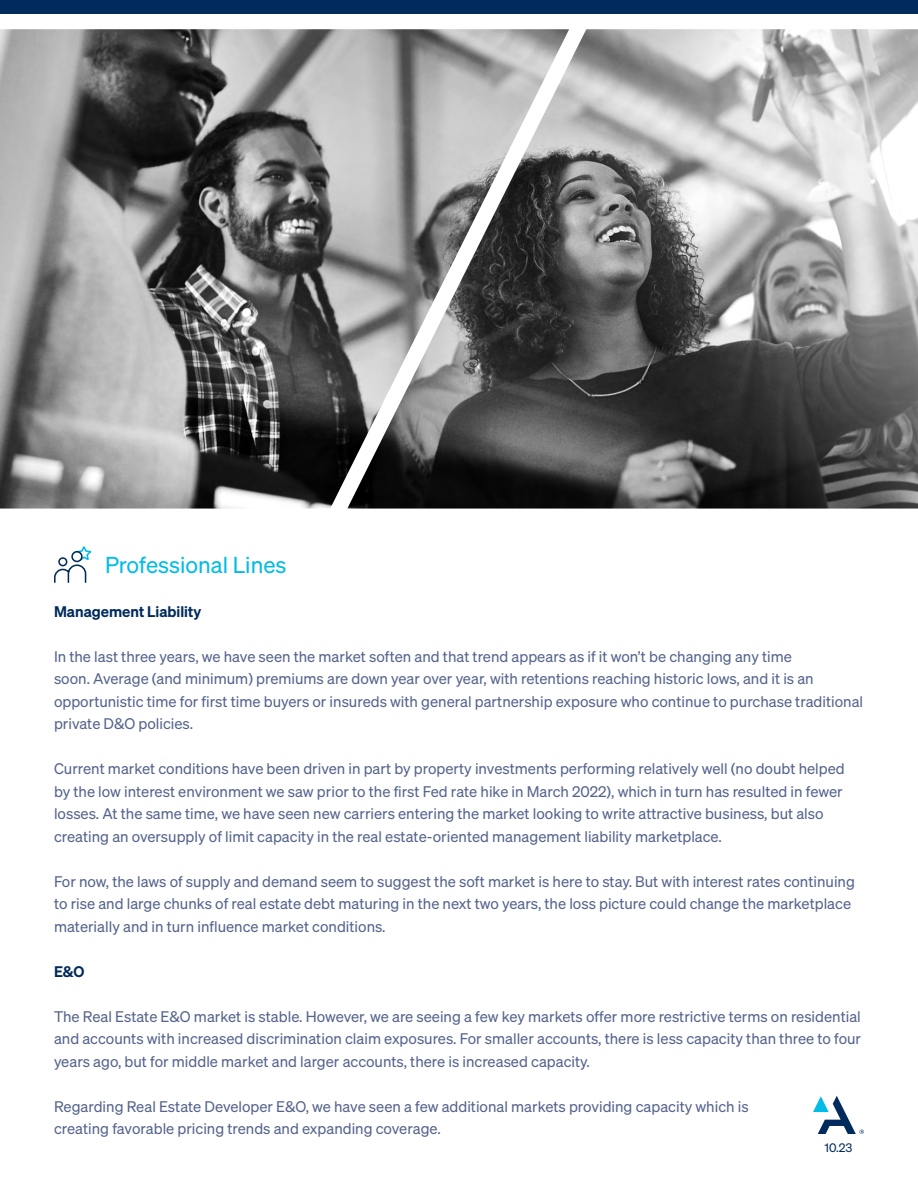
<style>
.page{position:relative;width:918px;height:1188px;background:#fff}
.page>*{position:absolute;margin:0;border:0;box-sizing:border-box;transform-origin:0 0}
.t1{font:22.5px "Sohne Buch";color:#00bce7}
.t2{font:15px/22.5px "Sohne Buch";color:#55648d}
.t3{font:600 15px "Sohne";color:#002b5c}
.t4{font:12px "Sohne Buch";color:#002b5c}
</style>
<div class="page">
<svg style="left:813px;top:1096px;width:51px;height:38px"></svg>
<div style="left:0;top:0;width:918px;height:14px;background:#002b5c"></div>
<svg style="left:54px;top:546px;width:37px;height:37px"></svg>
<img style="left:0;top:29px;width:347px;height:480px">
<img style="left:347px;top:29px;width:571px;height:480px">
<h1 class="t1" style="left:105px;top:551px;width:183px">Professional Lines</h1>
<p class="t3" style="left:54px;top:602px;width:149px">Management Liability</p>
<p class="t2" style="left:54px;top:645px;width:811px">In the last three years, we have seen the market soften and that trend appears as if it won’t be changing any time<br>soon. Average (and minimum) premiums are down year over year, with retentions reaching historic lows, and it is an opportunistic time for first time buyers or insureds with general partnership exposure who continue to purchase traditional private D&amp;O policies.</p>
<p class="t2" style="left:54px;top:757px;width:792px">Current market conditions have been driven in part by property investments performing relatively well (no doubt helped by the low interest environment we saw prior to the first Fed rate hike in March 2022), which in turn has resulted in fewer losses. At the same time, we have seen new carriers entering the market looking to write attractive business, but also creating an oversupply of limit capacity in the real estate-oriented management liability marketplace.</p>
<p class="t2" style="left:54px;top:870px;width:802px">For now, the laws of supply and demand seem to suggest the soft market is here to stay. But with interest rates continuing to rise and large chunks of real estate debt maturing in the next two years, the loss picture could change the marketplace materially and in turn influence market conditions.</p>
<p class="t3" style="left:54px;top:962px;width:32px">E&amp;O</p>
<p class="t2" style="left:54px;top:1005px;width:809px;text-align:justify">The Real Estate E&amp;O market is stable. However, we are seeing a few key markets offer more restrictive terms on residential and accounts with increased discrimination claim exposures. For smaller accounts, there is less capacity than three to four years ago, but for middle market and larger accounts, there is increased capacity.</p>
<p class="t2" style="left:54px;top:1095px;width:696px">Regarding Real Estate Developer E&amp;O, we have seen a few additional markets providing capacity which is creating favorable pricing trends and expanding coverage.</p>
<p class="t4" style="left:825px;top:1140px;width:29px">10.23</p>
</div>
